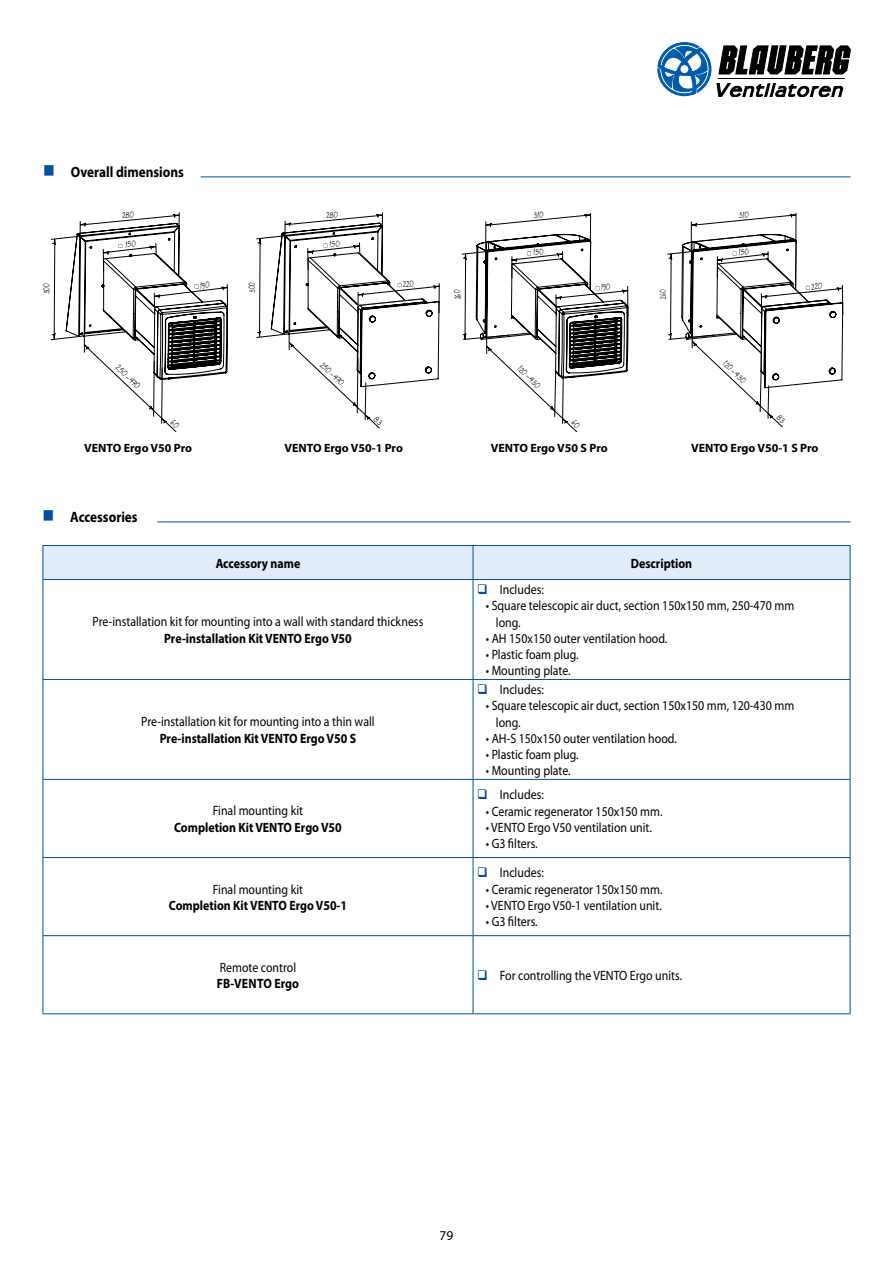
<style>
.page{position:relative;width:893px;height:1263px;background:#fff}
.page>*{position:absolute;margin:0;border:0;box-sizing:border-box;transform-origin:0 0}
.t1{font:700 15px "Myriad Pro";color:#000;scale:.88 1}
.t2{font:13.5px/16.2px "Myriad Pro";color:#000;scale:.88 1}
.t3{font:700 13.5px "Myriad Pro";color:#000;scale:.88 1}
.t4{font:13.5px "Myriad Pro";color:#000}
.t5{font:700 12px "Myriad Pro";color:#000}
.t6{font:8.7px "Birch CTT";color:#000;scale:.75 1}
.t7{font:8.55px "Birch CTT";color:#000;scale:.75 1}
.t8{font:8.4px "Birch CTT";color:#000;scale:.75 1}
.s1{color:#034ea2}
</style>
<div class="page">
<svg style="left:658px;top:43px;width:192px;height:54px"></svg>
<hr style="left:201px;top:176px;width:649px;height:1px;background:#034ea2">
<hr style="left:157px;top:521px;width:693px;height:1px;background:#034ea2">
<div style="left:44px;top:546px;width:806px;height:33px;background:#e1ecf8"></div>
<hr style="left:43px;top:545px;width:430px;height:1px;background:#034ea2">
<hr style="left:43px;top:546px;width:1px;height:33px;background:#034ea2">
<hr style="left:473px;top:545px;width:377px;height:1px;background:#034ea2">
<hr style="left:473px;top:546px;width:1px;height:33px;background:#034ea2">
<hr style="left:850px;top:546px;width:1px;height:33px;background:#034ea2">
<hr style="left:43px;top:579px;width:430px;height:1px;background:#034ea2">
<hr style="left:43px;top:580px;width:1px;height:99px;background:#034ea2">
<hr style="left:473px;top:579px;width:377px;height:1px;background:#034ea2">
<hr style="left:473px;top:580px;width:1px;height:99px;background:#034ea2">
<hr style="left:850px;top:580px;width:1px;height:99px;background:#034ea2">
<hr style="left:43px;top:679px;width:430px;height:1px;background:#034ea2">
<hr style="left:43px;top:680px;width:1px;height:99px;background:#034ea2">
<hr style="left:473px;top:679px;width:377px;height:1px;background:#034ea2">
<hr style="left:473px;top:680px;width:1px;height:99px;background:#034ea2">
<hr style="left:850px;top:680px;width:1px;height:99px;background:#034ea2">
<hr style="left:43px;top:779px;width:430px;height:1px;background:#034ea2">
<hr style="left:43px;top:780px;width:1px;height:77px;background:#034ea2">
<hr style="left:473px;top:779px;width:377px;height:1px;background:#034ea2">
<hr style="left:473px;top:780px;width:1px;height:77px;background:#034ea2">
<hr style="left:850px;top:780px;width:1px;height:77px;background:#034ea2">
<hr style="left:43px;top:857px;width:430px;height:1px;background:#034ea2">
<hr style="left:43px;top:858px;width:1px;height:77px;background:#034ea2">
<hr style="left:473px;top:857px;width:377px;height:1px;background:#034ea2">
<hr style="left:473px;top:858px;width:1px;height:77px;background:#034ea2">
<hr style="left:850px;top:858px;width:1px;height:77px;background:#034ea2">
<hr style="left:43px;top:935px;width:430px;height:1px;background:#034ea2">
<hr style="left:43px;top:936px;width:1px;height:77px;background:#034ea2">
<hr style="left:473px;top:935px;width:377px;height:1px;background:#034ea2">
<hr style="left:473px;top:936px;width:1px;height:77px;background:#034ea2">
<hr style="left:850px;top:936px;width:1px;height:77px;background:#034ea2">
<hr style="left:43px;top:1013px;width:430px;height:1px;background:#034ea2">
<hr style="left:473px;top:1013px;width:377px;height:1px;background:#034ea2">
<svg style="left:50px;top:212px;width:178px;height:220px"></svg>
<svg style="left:461px;top:213px;width:167px;height:219px"></svg>
<svg style="left:256px;top:212px;width:183px;height:216px"></svg>
<svg style="left:667px;top:213px;width:176px;height:214px"></svg>
<p class="t1" style="left:43px;top:162px;width:161px"><span class="s1">■</span> Overall dimensions</p>
<p class="t7" style="left:325px;top:360px;width:41px;rotate:44deg">250-470</p>
<p class="t8" style="left:728px;top:358px;width:39px;rotate:44deg">120-430</p>
<p class="t6" style="left:121px;top:362px;width:41px;rotate:44deg">250-470</p>
<p class="t8" style="left:523px;top:363px;width:39px;rotate:44deg">120-430</p>
<p class="t5" style="left:84px;top:440px;width:109px">VENTO Ergo V50 Pro</p>
<p class="t5" style="left:284px;top:440px;width:120px">VENTO Ergo V50-1 Pro</p>
<p class="t5" style="left:491px;top:440px;width:118px">VENTO Ergo V50 S Pro</p>
<p class="t5" style="left:691px;top:440px;width:129px">VENTO Ergo V50-1 S Pro</p>
<p class="t1" style="left:43px;top:507px;width:110px"><span class="s1">■</span> Accessories</p>
<p class="t3" style="left:216px;top:554px;width:98px">Accessory name</p>
<p class="t3" style="left:631px;top:554px;width:71px">Description</p>
<p class="t2" style="left:93px;top:614px;width:377px">Pre-installation kit for mounting into a wall with standard thickness</p>
<p class="t3" style="left:164px;top:629px;width:215px">Pre-installation Kit VENTO Ergo V50</p>
<p class="t2" style="left:141px;top:714px;width:267px">Pre-installation kit for mounting into a thin wall</p>
<p class="t3" style="left:160px;top:729px;width:225px">Pre-installation Kit VENTO Ergo V50 S</p>
<p class="t2" style="left:213px;top:803px;width:104px">Final mounting kit</p>
<p class="t3" style="left:174px;top:818px;width:192px">Completion Kit VENTO Ergo V50</p>
<p class="t2" style="left:213px;top:881px;width:104px">Final mounting kit</p>
<p class="t3" style="left:169px;top:896px;width:204px">Completion Kit VENTO Ergo V50-1</p>
<p class="t2" style="left:220px;top:959px;width:88px">Remote control</p>
<p class="t3" style="left:217px;top:974px;width:95px">FB-VENTO Ergo</p>
<p class="t2" style="left:477px;top:582px;width:77px"><span class="s1">❑</span> Includes:</p>
<p class="t2" style="left:496px;top:598px;width:341px;text-indent:-10px">• Square telescopic air duct, section 150x150 mm, 250-470 mm long.</p>
<p class="t2" style="left:486px;top:630px;width:208px">• AH 150x150 outer ventilation hood.</p>
<p class="t2" style="left:486px;top:647px;width:107px">• Plastic foam plug.</p>
<p class="t2" style="left:486px;top:663px;width:98px">• Mounting plate.</p>
<p class="t2" style="left:477px;top:682px;width:77px"><span class="s1">❑</span> Includes:</p>
<p class="t2" style="left:496px;top:698px;width:341px;text-indent:-10px">• Square telescopic air duct, section 150x150 mm, 120-430 mm long.</p>
<p class="t2" style="left:486px;top:730px;width:219px">• AH-S 150x150 outer ventilation hood.</p>
<p class="t2" style="left:486px;top:746px;width:107px">• Plastic foam plug.</p>
<p class="t2" style="left:486px;top:763px;width:98px">• Mounting plate.</p>
<p class="t2" style="left:477px;top:787px;width:77px"><span class="s1">❑</span> Includes:</p>
<p class="t2" style="left:486px;top:803px;width:202px">• Ceramic regenerator 150x150 mm.</p>
<p class="t2" style="left:486px;top:819px;width:190px">• VENTO Ergo V50 ventilation unit.</p>
<p class="t2" style="left:486px;top:835px;width:60px">• G3 filters.</p>
<p class="t2" style="left:477px;top:865px;width:77px"><span class="s1">❑</span> Includes:</p>
<p class="t2" style="left:486px;top:881px;width:202px">• Ceramic regenerator 150x150 mm.</p>
<p class="t2" style="left:486px;top:897px;width:201px">• VENTO Ergo V50-1 ventilation unit.</p>
<p class="t2" style="left:486px;top:914px;width:60px">• G3 filters.</p>
<p class="t2" style="left:477px;top:967px;width:234px"><span class="s1">❑</span> For controlling the VENTO Ergo units.</p>
<p class="t4" style="left:440px;top:1228px;width:15px">79</p>
</div>
